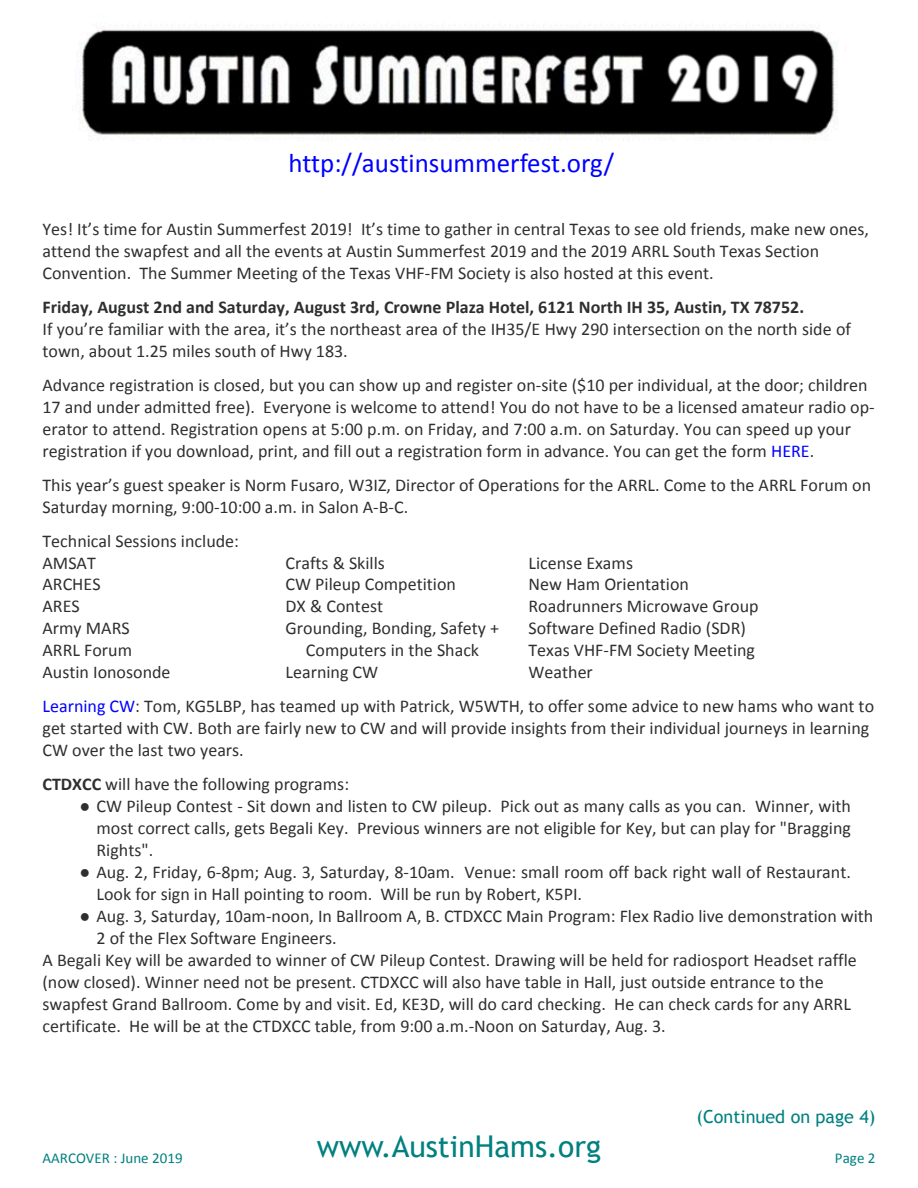
<style>
.page{position:relative;width:918px;height:1188px;background:#fff}
.page>*{position:absolute;margin:0;border:0;box-sizing:border-box;transform-origin:0 0}
.t1{font:30px "Trebuchet MS";color:#008080}
.t2{font:27px "Calibri";color:#00f}
.t3{font:18px/22px "Calibri";color:#2d302e}
.t4{font:700 18px "Calibri";color:#2d302e}
.t5{font:18px "Trebuchet MS";color:#008080}
.t6{font:15px "Calibri";color:#008080}
.s1{color:#00f}
.s2{font-weight:700}
.s3{font-family:"Times New Roman"}
</style>
<div class="page">
<img style="left:80px;top:29px;width:756px;height:110px">
<h2 class="t2" style="left:288px;top:152px;width:327px">http://austinsummerfest.org/</h2>
<p class="t3" style="left:43px;top:219px;width:828px">Yes! It’s time for Austin Summerfest 2019! It’s time to gather in central Texas to see old friends, make new ones, attend the swapfest and all the events at Austin Summerfest 2019 and the 2019 ARRL South Texas Section<br>Convention. The Summer Meeting of the Texas VHF-FM Society is also hosted at this event.</p>
<p class="t4" style="left:43px;top:299px;width:763px">Friday, August 2nd and Saturday, August 3rd, Crowne Plaza Hotel, 6121 North IH 35, Austin, TX 78752.</p>
<p class="t3" style="left:43px;top:319px;width:810px">If you’re familiar with the area, it’s the northeast area of the IH35/E Hwy 290 intersection on the north side of town, about 1.25 miles south of Hwy 183.</p>
<p class="t3" style="left:43px;top:375px;width:834px">Advance registration is closed, but you can show up and register on-site ($10 per individual, at the door; children 17 and under admitted free). Everyone is welcome to attend! You do not have to be a licensed amateur radio op&shy;erator to attend. Registration opens at 5:00 p.m. on Friday, and 7:00 a.m. on Saturday. You can speed up your registration if you download, print, and fill out a registration form in advance. You can get the form <span class="s1">HERE</span>.</p>
<p class="t3" style="left:43px;top:475px;width:830px">This year’s guest speaker is Norm Fusaro, W3IZ, Director of Operations for the ARRL. Come to the ARRL Forum on<br>Saturday morning, 9:00-10:00 a.m. in Salon A-B-C.</p>
<p class="t3" style="left:43px;top:531px;width:198px">Technical Sessions include:<br>AMSAT</p>
<p class="t3" style="left:286px;top:553px;width:101px">Crafts &amp; Skills</p>
<p class="t3" style="left:529px;top:553px;width:106px">License Exams</p>
<p class="t3" style="left:43px;top:575px;width:60px">ARCHES</p>
<p class="t3" style="left:286px;top:575px;width:172px">CW Pileup Competition</p>
<p class="t3" style="left:529px;top:575px;width:162px">New Ham Orientation</p>
<p class="t3" style="left:43px;top:597px;width:39px">ARES</p>
<p class="t3" style="left:286px;top:597px;width:99px">DX &amp; Contest</p>
<p class="t3" style="left:529px;top:597px;width:232px">Roadrunners Microwave Group</p>
<p class="t3" style="left:43px;top:619px;width:89px">Army MARS</p>
<p class="t3" style="left:286px;top:619px;width:215px">Grounding, Bonding, Safety +</p>
<p class="t3" style="left:529px;top:619px;width:219px">Software Defined Radio (SDR)</p>
<p class="t3" style="left:43px;top:641px;width:91px">ARRL Forum</p>
<p class="t3" style="left:306px;top:641px;width:175px">Computers in the Shack</p>
<p class="t3" style="left:529px;top:641px;width:228px">Texas VHF-FM Society Meeting</p>
<p class="t3" style="left:43px;top:663px;width:130px">Austin Ionosonde</p>
<p class="t3" style="left:286px;top:663px;width:94px">Learning CW</p>
<p class="t3" style="left:43px;top:657px;width:833px;line-height:34px;text-indent:486px">Weather<br><span class="s1">Learning CW</span>: Tom, KG5LBP, has teamed up with Patrick, W5WTH, to offer some advice to new hams who want to</p>
<p class="t3" style="left:43px;top:719px;width:828px">get started with CW. Both are fairly new to CW and will provide insights from their individual journeys in learning<br>CW over the last two years.</p>
<p class="t3" style="left:43px;top:775px;width:308px"><span class="s2">CTDXCC</span> will have the following programs:</p>
<p class="t3" style="left:97px;top:797px;width:756px;text-align:justify;text-indent:-17px"><span class="s3">●</span> CW Pileup Contest - Sit down and listen to CW pileup. Pick out as many calls as you can. Winner, with most correct calls, gets Begali Key. Previous winners are not eligible for Key, but can play for "Bragging Rights".</p>
<p class="t3" style="left:97px;top:863px;width:756px;text-indent:-17px"><span class="s3">●</span> Aug. 2, Friday, 6-8pm; Aug. 3, Saturday, 8-10am. Venue: small room off back right wall of Restaurant.<br>Look for sign in Hall pointing to room. Will be run by Robert, K5PI.</p>
<p class="t3" style="left:80px;top:907px;width:795px"><span class="s3">●</span> Aug. 3, Saturday, 10am-noon, In Ballroom A, B. CTDXCC Main Program: Flex Radio live demonstration with</p>
<p class="t3" style="left:97px;top:929px;width:242px">2 of the Flex Software Engineers.</p>
<p class="t3" style="left:43px;top:951px;width:816px">A Begali Key will be awarded to winner of CW Pileup Contest. Drawing will be held for radiosport Headset raffle</p>
<p class="t3" style="left:43px;top:973px;width:783px">(now closed). Winner need not be present. CTDXCC will also have table in Hall, just outside entrance to the</p>
<p class="t3" style="left:43px;top:995px;width:810px">swapfest Grand Ballroom. Come by and visit. Ed, KE3D, will do card checking. He can check cards for any ARRL</p>
<p class="t3" style="left:43px;top:1017px;width:625px">certificate. He will be at the CTDXCC table, from 9:00 a.m.-Noon on Saturday, Aug. 3.</p>
<p class="t5" style="left:697px;top:1110px;width:180px">(Continued on page 4)</p>
<h1 class="t1" style="left:317px;top:1135px;width:286px">www.AustinHams.org</h1>
<p class="t6" style="left:43px;top:1151px;width:142px">AARCOVER : June 2019</p>
<p class="t6" style="left:835px;top:1151px;width:42px">Page 2</p>
</div>
